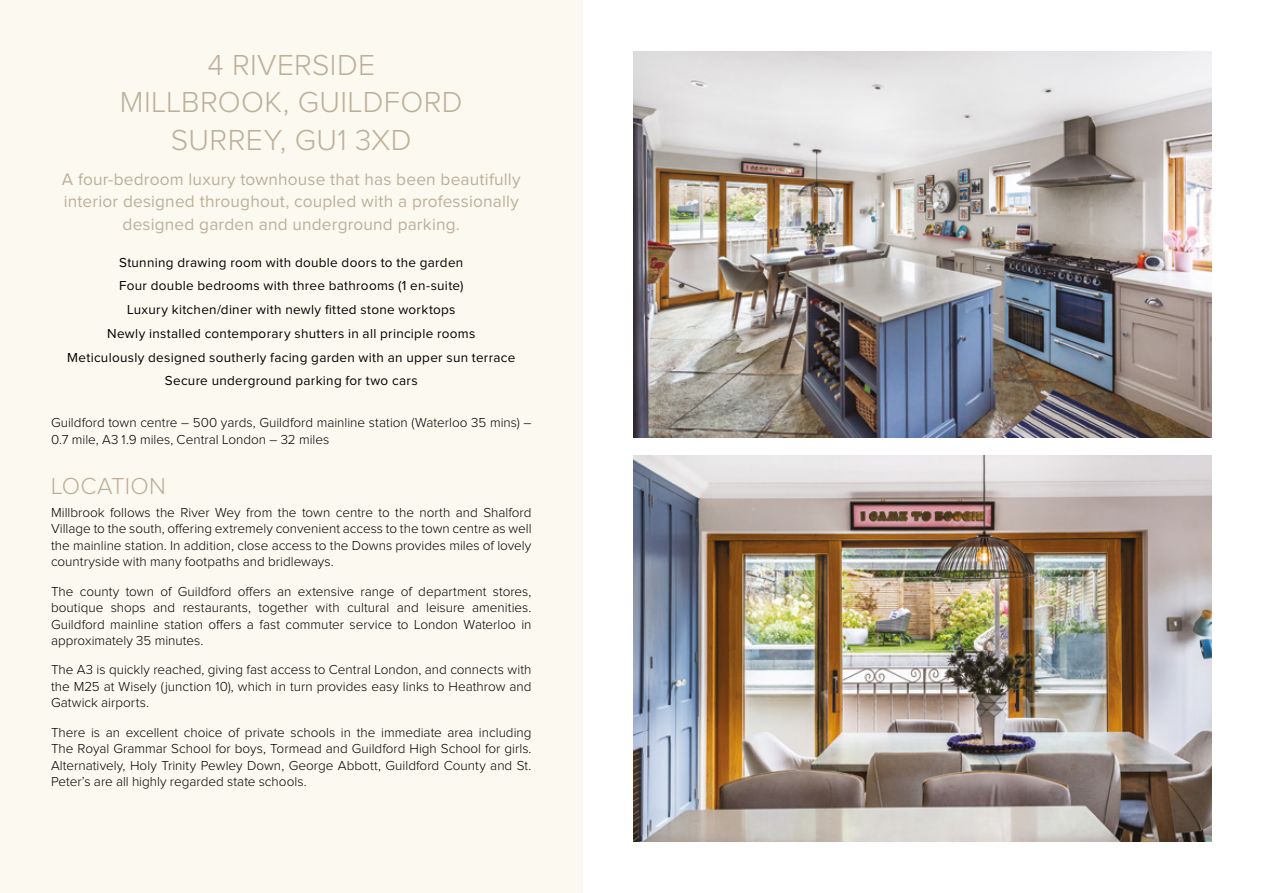
<style>
.page{position:relative;width:1263px;height:893px;background:#fff}
.page>*{position:absolute;margin:0;border:0;box-sizing:border-box;transform-origin:0 0}
.t1{font:300 30px/37.5px "Proxima Nova";letter-spacing:.015em;color:#bdb099;text-align:center}
.t2{font:300 24px "Proxima Nova";letter-spacing:.01em;color:#bdb099}
.t3{font:17.25px/22.5px "Proxima Nova";letter-spacing:.01em;color:#bdb099;text-align:center}
.t4{font:300 13.5px/16.5px "Proxima Nova";color:#000;text-align:justify}
.t5{font:13.5px/23.7px "Proxima Nova";letter-spacing:.02em;color:#000;text-align:center}
</style>
<div class="page">
<div style="left:0;top:0;width:583px;height:893px;background:#fcf9f1"></div>
<img style="left:634px;top:51px;width:578px;height:387px">
<img style="left:634px;top:455px;width:578px;height:387px">
<h1 class="t1" style="left:120px;top:48px;width:344px">4 RIVERSIDE<br>MILLBROOK, GUILDFORD<br>SURREY, GU1 3XD</h1>
<p class="t3" style="left:62px;top:169px;width:460px">A four-bedroom luxury townhouse that has been beautifully interior designed throughout, coupled with a professionally designed garden and underground parking.</p>
<p class="t5" style="left:67px;top:251px;width:450px">Stunning drawing room with double doors to the garden<br>Four double bedrooms with three bathrooms (1 en-suite)<br>Luxury kitchen/diner with newly fitted stone worktops<br>Newly installed contemporary shutters in all principle rooms Meticulously designed southerly facing garden with an upper sun terrace Secure underground parking for two cars</p>
<p class="t4" style="left:51px;top:415px;width:482px">Guildford town centre – 500 yards, Guildford mainline station (Waterloo 35 mins) –<br>0.7 mile, A3 1.9 miles, Central London – 32 miles</p>
<h2 class="t2" style="left:51px;top:476px;width:116px">LOCATION</h2>
<p class="t4" style="left:51px;top:505px;width:482px">Millbrook follows the River Wey from the town centre to the north and Shalford Village to the south, offering extremely convenient access to the town centre as well the mainline station. In addition, close access to the Downs provides miles of lovely countryside with many footpaths and bridleways.</p>
<p class="t4" style="left:51px;top:584px;width:482px">The county town of Guildford offers an extensive range of department stores, boutique shops and restaurants, together with cultural and leisure amenities.<br>Guildford mainline station offers a fast commuter service to London Waterloo in approximately 35 minutes.</p>
<p class="t4" style="left:51px;top:662px;width:482px">The A3 is quickly reached, giving fast access to Central London, and connects with the M25 at Wisely (junction 10), which in turn provides easy links to Heathrow and Gatwick airports.</p>
<p class="t4" style="left:51px;top:725px;width:482px">There is an excellent choice of private schools in the immediate area including The Royal Grammar School for boys, Tormead and Guildford High School for girls.<br>Alternatively, Holy Trinity Pewley Down, George Abbott, Guildford County and St.<br>Peter’s are all highly regarded state schools.</p>
</div>
